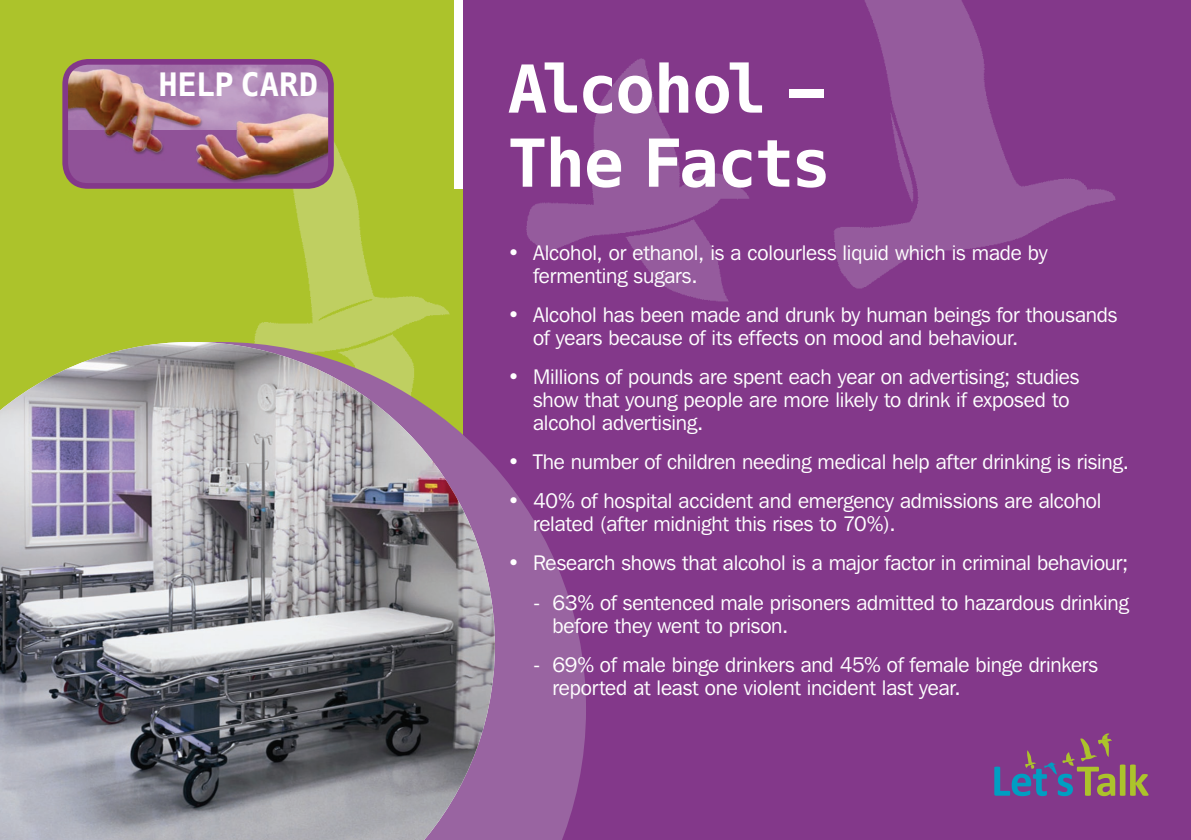
<style>
.page{position:relative;width:1191px;height:840px;background:#fff}
.page>*{position:absolute;margin:0;border:0;box-sizing:border-box;transform-origin:0 0}
.t1{font:700 66px/74px "Menlo";letter-spacing:-.035em;color:#fff}
.t2{font:700 32px "Menlo";letter-spacing:-.005em;color:#fff}
.t3{font:21px/23px "Franklin Gothic IT Cby BT";letter-spacing:-.005em;color:#fff}
</style>
<div class="page">
<div style="left:0;top:0;width:531px;height:839px;background:#acc32b"></div>
<img style="left:254px;top:142px;width:196px;height:200px">
<div style="left:463px;top:0;width:728px;height:839px;background:#83388a"></div>
<svg style="left:495px;top:467px;width:91px;height:372px;fill:#9964a1"></svg>
<img style="left:0;top:342px;width:495px;height:497px">
<img style="left:462px;top:0;width:654px;height:410px">
<svg style="left:994px;top:733px;width:154px;height:62px"></svg>
<div style="left:454px;top:0;width:9px;height:189px;background:#fff"></div>
<img style="left:69px;top:66px;width:261px;height:120px">
<div style="left:62px;top:59px;width:272px;height:130px;border:6px solid #83388a;border-radius:23px"></div>
<h2 class="t2" style="left:159px;top:62px;width:161px">HELP CARD</h2>
<h1 class="t1" style="left:507px;top:54px;width:325px">Alcohol -<br>The Facts</h1>
<p class="t3" style="left:533px;top:241px;width:516px;text-indent:-26px">• Alcohol, or ethanol, is a colourless liquid which is made by fermenting sugars.</p>
<p class="t3" style="left:533px;top:303px;width:586px;text-indent:-26px">• Alcohol has been made and drunk by human beings for thousands of years because of its effects on mood and behaviour.</p>
<p class="t3" style="left:533px;top:365px;width:548px;text-indent:-26px">• Millions of pounds are spent each year on advertising; studies show that young people are more likely to drink if exposed to alcohol advertising.</p>
<p class="t3" style="left:507px;top:450px;width:623px">• The number of children needing medical help after drinking is rising.</p>
<p class="t3" style="left:533px;top:489px;width:570px;text-indent:-26px">• 40% of hospital accident and emergency admissions are alcohol related (after midnight this rises to 70%).</p>
<p class="t3" style="left:507px;top:551px;width:622px">• Research shows that alcohol is a major factor in criminal behaviour;</p>
<p class="t3" style="left:552px;top:590px;width:577px;text-indent:-19px">- 63% of sentenced male prisoners admitted to hazardous drinking before they went to prison.</p>
<p class="t3" style="left:552px;top:652px;width:547px;text-indent:-19px">- 69% of male binge drinkers and 45% of female binge drinkers reported at least one violent incident last year.</p>
</div>
